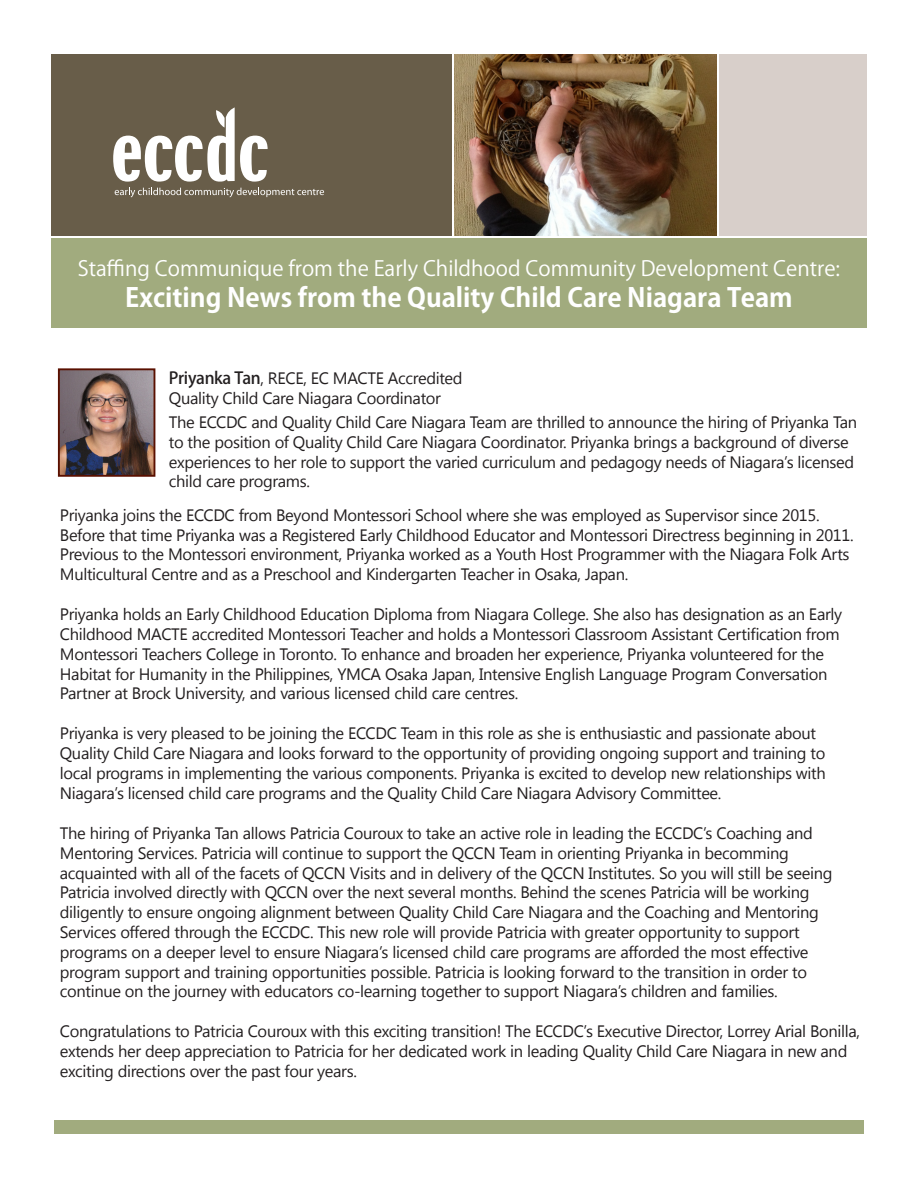
<style>
.page{position:relative;width:918px;height:1188px;background:#fff}
.page>*{position:absolute;margin:0;border:0;box-sizing:border-box;transform-origin:0 0}
.t1{font:700 25.95px "Koz Go Pro";color:#fff}
.t2{font:20.85px "Koz Go Pro";color:#fff}
.t3{font:16.5px/19.8px "Segoe UI";letter-spacing:-.02em;color:#231f20}
.s1{font-family:"Koz Go Pro";font-weight:500}
</style>
<div class="page">
<div style="left:51px;top:238px;width:816px;height:90px;background:#a1ab7e"></div>
<div style="left:51px;top:54px;width:401px;height:182px;background:#685d49"></div>
<div style="left:719px;top:54px;width:148px;height:182px;background:#d8cfca"></div>
<img style="left:455px;top:54px;width:262px;height:182px">
<svg style="left:113px;top:107px;width:155px;height:75px"></svg>
<svg style="left:115px;top:188px;width:209px;height:9px"></svg>
<div style="left:54px;top:1120px;width:810px;height:14px;background:#a1ab7e"></div>
<img style="left:61px;top:371px;width:91px;height:103px">
<div style="left:58px;top:368px;width:97px;height:109px;border:2px solid #5a1000"></div>
<p class="t2" style="left:78px;top:255px;width:764px">Staffing Communique from the Early Childhood Community Development Centre:</p>
<p class="t1" style="left:125px;top:281px;width:669px">Exciting News from the Quality Child Care Niagara Team</p>
<p class="t3" style="left:169px;top:367px;width:295px"><span class="s1">Priyanka Tan</span>, RECE, EC MACTE Accredited</p>
<p class="t3" style="left:169px;top:387px;width:274px">Quality Child Care Niagara Coordinator</p>
<p class="t3" style="left:169px;top:412px;width:690px">The ECCDC and Quality Child Care Niagara Team are thrilled to announce the hiring of Priyanka Tan to the position of Quality Child Care Niagara Coordinator. Priyanka brings a background of diverse experiences to her role to support the varied curriculum and pedagogy needs of Niagara’s licensed child care programs.</p>
<p class="t3" style="left:60px;top:504px;width:795px">Priyanka joins the ECCDC from Beyond Montessori School where she was employed as Supervisor since 2015.<br>Before that time Priyanka was a Registered Early Childhood Educator and Montessori Directress beginning in 2011.<br>Previous to the Montessori environment, Priyanka worked as a Youth Host Programmer with the Niagara Folk Arts Multicultural Centre and as a Preschool and Kindergarten Teacher in Osaka, Japan.</p>
<p class="t3" style="left:60px;top:604px;width:784px">Priyanka holds an Early Childhood Education Diploma from Niagara College. She also has designation as an Early Childhood MACTE accredited Montessori Teacher and holds a Montessori Classroom Assistant Certification from Montessori Teachers College in Toronto. To enhance and broaden her experience, Priyanka volunteered for the Habitat for Humanity in the Philippines, YMCA Osaka Japan, Intensive English Language Program Conversation Partner at Brock University, and various licensed child care centres.</p>
<p class="t3" style="left:60px;top:723px;width:767px">Priyanka is very pleased to be joining the ECCDC Team in this role as she is enthusiastic and passionate about Quality Child Care Niagara and looks forward to the opportunity of providing ongoing support and training to local programs in implementing the various components. Priyanka is excited to develop new relationships with Niagara’s licensed child care programs and the Quality Child Care Niagara Advisory Committee.</p>
<p class="t3" style="left:60px;top:822px;width:774px">The hiring of Priyanka Tan allows Patricia Couroux to take an active role in leading the ECCDC’s Coaching and Mentoring Services. Patricia will continue to support the QCCN Team in orienting Priyanka in becomming acquainted with all of the facets of QCCN Visits and in delivery of the QCCN Institutes. So you will still be seeing Patricia involved directly with QCCN over the next several months. Behind the scenes Patricia will be working diligently to ensure ongoing alignment between Quality Child Care Niagara and the Coaching and Mentoring Services offered through the ECCDC. This new role will provide Patricia with greater opportunity to support programs on a deeper level to ensure Niagara’s licensed child care programs are afforded the most effective program support and training opportunities possible. Patricia is looking forward to the transition in order to continue on the journey with educators co-learning together to support Niagara’s children and families.</p>
<p class="t3" style="left:60px;top:1021px;width:802px">Congratulations to Patricia Couroux with this exciting transition! The ECCDC’s Executive Director, Lorrey Arial Bonilla, extends her deep appreciation to Patricia for her dedicated work in leading Quality Child Care Niagara in new and exciting directions over the past four years.</p>
</div>
